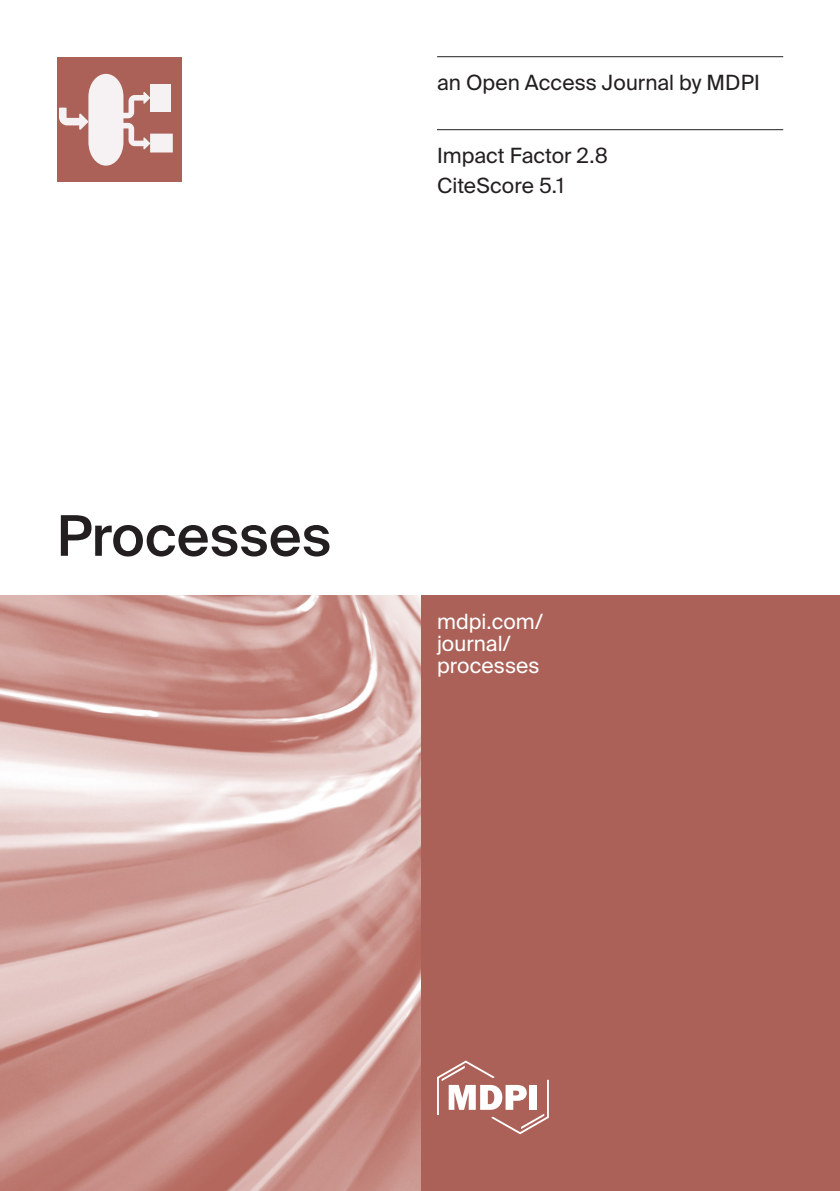
<style>
.page{position:relative;width:840px;height:1191px;background:#fff}
.page>*{position:absolute;margin:0;border:0;box-sizing:border-box;transform-origin:0 0}
.t1{font:500 56px "Suisse Intl";color:#231f20}
.Cover_Body_Line{font:21px "Suisse Intl";color:#231f20}
.Cover_Link{font:21px/22px "Suisse Intl";letter-spacing:.005em;color:#fff}
</style>
<div class="page">
<div style="left:420px;top:595px;width:419px;height:596px;background:#ab6157"></div>
<img style="left:1px;top:595px;width:419px;height:596px">
<div style="left:57px;top:57px;width:124px;height:124px;background:#ab6157"></div>
<svg style="left:59px;top:74px;width:114px;height:92px"></svg>
<svg style="left:437px;top:1060px;width:111px;height:74px"></svg>
<hr style="left:437px;top:56px;width:345px;height:1px;background:#231f20">
<hr style="left:0;top:595px;width:1px;height:596px;background:#f0f3ef">
<hr style="left:437px;top:129px;width:345px;height:1px;background:#231f20">
<p class="Cover_Body_Line" style="left:437px;top:70px;width:324px">an Open Access Journal by MDPI</p>
<p class="Cover_Body_Line" style="left:437px;top:143px;width:172px">Impact Factor 2.8</p>
<p class="Cover_Body_Line" style="left:437px;top:173px;width:129px">CiteScore 5.1</p>
<p class="t1" style="left:57px;top:504px;width:276px">Processes</p>
<p class="Cover_Link" style="left:437px;top:610px;width:108px">mdpi.com/ journal/ processes</p>
</div>
